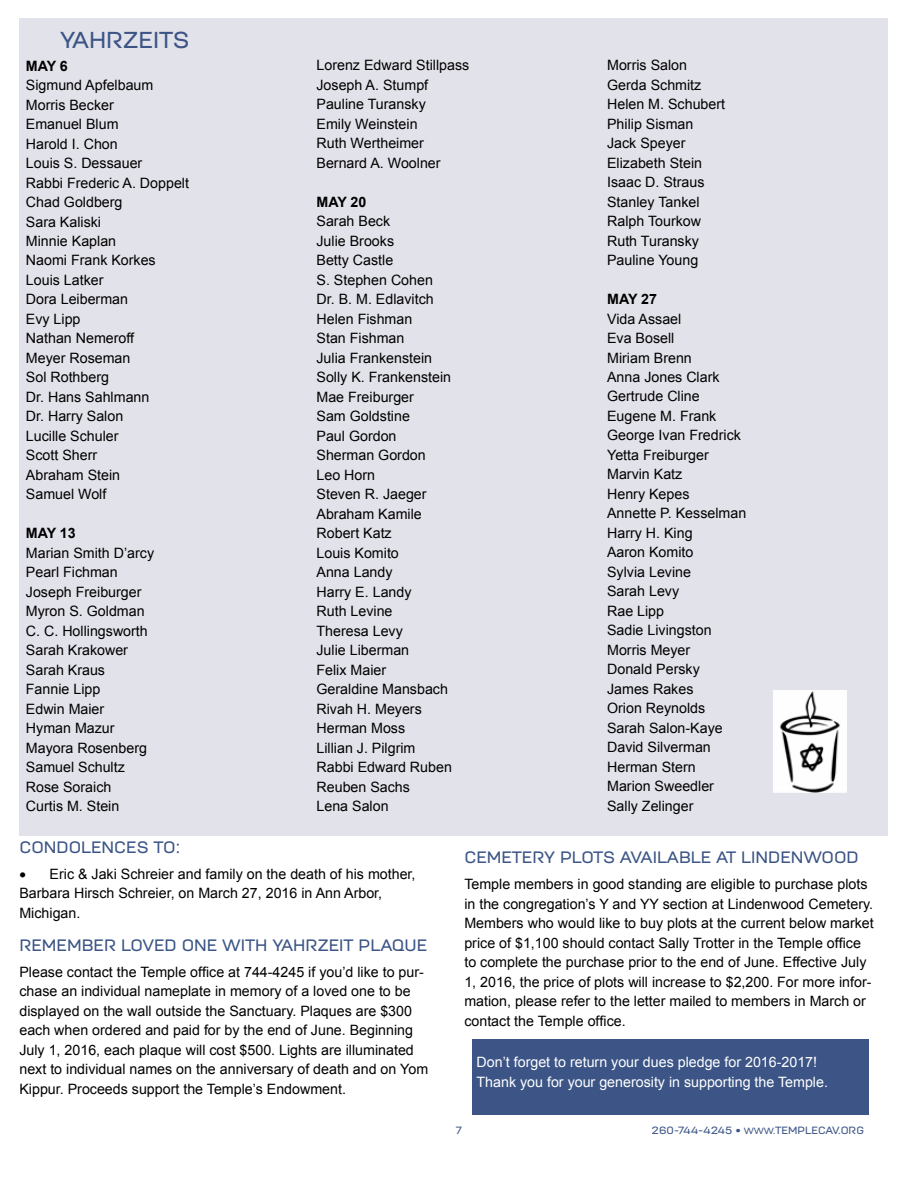
<style>
.page{position:relative;width:918px;height:1188px;background:#fff}
.page>*{position:absolute;margin:0;border:0;box-sizing:border-box;transform-origin:0 0}
.t1{font:500 23.1px "Moderna Unicase";color:#3c5586}
.t2{font:500 16.5px "Moderna Unicase";color:#3c5586}
.t3{font:14.25px/19.5px "Arial";color:#000}
.t4{font:14.25px/19.5px "Arial";color:#fff}
.t5{font:700 14.25px "Arial";color:#000}
.t6{font:500 10.5px "Moderna Unicase";color:#3c5586}
.s1{font-size:9px}
</style>
<div class="page">
<div style="left:19px;top:18px;width:869px;height:818px;background:#e2e2ea"></div>
<div style="left:472px;top:1039px;width:397px;height:76px;background:#3c5586"></div>
<img style="left:773px;top:690px;width:74px;height:103px">
<h1 class="t1" style="left:60px;top:22px;width:131px">YAHRZEITS</h1>
<p class="t5" style="left:26px;top:56px;width:43px">MAY 6</p>
<p class="t3" style="left:26px;top:75px;width:165px">Sigmund Apfelbaum<br>Morris Becker<br>Emanuel Blum<br>Harold I. Chon<br>Louis S. Dessauer<br>Rabbi Frederic A. Doppelt<br>Chad Goldberg<br>Sara Kaliski<br>Minnie Kaplan<br>Naomi Frank Korkes<br>Louis Latker<br>Dora Leiberman<br>Evy Lipp<br>Nathan Nemeroff<br>Meyer Roseman<br>Sol Rothberg<br>Dr. Hans Sahlmann<br>Dr. Harry Salon<br>Lucille Schuler<br>Scott Sherr<br>Abraham Stein<br>Samuel Wolf</p>
<p class="t5" style="left:26px;top:524px;width:51px">MAY 13</p>
<p class="t3" style="left:26px;top:543px;width:130px">Marian Smith D’arcy<br>Pearl Fichman<br>Joseph Freiburger<br>Myron S. Goldman<br>C. C. Hollingsworth<br>Sarah Krakower<br>Sarah Kraus<br>Fannie Lipp<br>Edwin Maier<br>Hyman Mazur<br>Mayora Rosenberg<br>Samuel Schultz<br>Rose Soraich<br>Curtis M. Stein</p>
<p class="t3" style="left:317px;top:56px;width:154px">Lorenz Edward Stillpass<br>Joseph A. Stumpf<br>Pauline Turansky<br>Emily Weinstein<br>Ruth Wertheimer<br>Bernard A. Woolner</p>
<p class="t5" style="left:317px;top:192px;width:51px">MAY 20</p>
<p class="t3" style="left:317px;top:212px;width:137px">Sarah Beck<br>Julie Brooks<br>Betty Castle<br>S. Stephen Cohen<br>Dr. B. M. Edlavitch<br>Helen Fishman<br>Stan Fishman<br>Julia Frankenstein<br>Solly K. Frankenstein<br>Mae Freiburger<br>Sam Goldstine<br>Paul Gordon<br>Sherman Gordon<br>Leo Horn<br>Steven R. Jaeger<br>Abraham Kamile<br>Robert Katz<br>Louis Komito<br>Anna Landy<br>Harry E. Landy<br>Ruth Levine<br>Theresa Levy<br>Julie Liberman<br>Felix Maier<br>Geraldine Mansbach<br>Rivah H. Meyers<br>Herman Moss<br>Lillian J. Pilgrim<br>Rabbi Edward Ruben<br>Reuben Sachs<br>Lena Salon</p>
<p class="t3" style="left:607px;top:55px;width:120px">Morris Salon<br>Gerda Schmitz<br>Helen M. Schubert<br>Philip Sisman<br>Jack Speyer<br>Elizabeth Stein<br>Isaac D. Straus<br>Stanley Tankel<br>Ralph Tourkow<br>Ruth Turansky<br>Pauline Young</p>
<p class="t5" style="left:607px;top:290px;width:51px">MAY 27</p>
<p class="t3" style="left:607px;top:309px;width:141px">Vida Assael<br>Eva Bosell<br>Miriam Brenn<br>Anna Jones Clark<br>Gertrude Cline<br>Eugene M. Frank<br>George Ivan Fredrick<br>Yetta Freiburger<br>Marvin Katz<br>Henry Kepes<br>Annette P. Kesselman<br>Harry H. King<br>Aaron Komito<br>Sylvia Levine<br>Sarah Levy<br>Rae Lipp<br>Sadie Livingston<br>Morris Meyer<br>Donald Persky<br>James Rakes<br>Orion Reynolds<br>Sarah Salon-Kaye<br>David Silverman<br>Herman Stern<br>Marion Sweedler<br>Sally Zelinger</p>
<p class="t2" style="left:19px;top:834px;width:162px">CONDOLENCES TO:</p>
<p class="t3" style="left:19px;top:864px;width:398px">• Eric &amp; Jaki Schreier and family on the death of his mother,<br>Barbara Hirsch Schreier, on March 27, 2016 in Ann Arbor,<br>Michigan.</p>
<p class="t2" style="left:19px;top:932px;width:409px">REMEMBER LOVED ONE WITH YAHRZEIT PLAQUE</p>
<p class="t3" style="left:19px;top:962px;width:410px">Please contact the Temple office at 744-4245 if you’d like to pur&shy;chase an individual nameplate in memory of a loved one to be displayed on the wall outside the Sanctuary. Plaques are $300 each when ordered and paid for by the end of June. Beginning July 1, 2016, each plaque will cost $500. Lights are illuminated next to individual names on the anniversary of death and on Yom Kippur. Proceeds support the Temple’s Endowment.</p>
<p class="t2" style="left:464px;top:844px;width:396px">CEMETERY PLOTS AVAILABLE AT LINDENWOOD</p>
<p class="t3" style="left:464px;top:875px;width:411px">Temple members in good standing are eligible to purchase plots in the congregation’s Y and YY section at Lindenwood Cemetery.<br>Members who would like to buy plots at the current below market price of $1,100 should contact Sally Trotter in the Temple office to complete the purchase prior to the end of June. Effective July 1, 2016, the price of plots will increase to $2,200. For more infor&shy;mation, please refer to the letter mailed to members in March or contact the Temple office.</p>
<p class="t4" style="left:477px;top:1052px;width:353px">Don’t forget to return your dues pledge for 2016-2017!<br>Thank you for your generosity in supporting the Temple.</p>
<p class="t6" style="left:456px;top:1122px;width:8px">7</p>
<p class="t6" style="left:652px;top:1122px;width:214px">260-744-4245 • <span class="s1">WWW.</span>TEMPLECAV.ORG</p>
</div>
